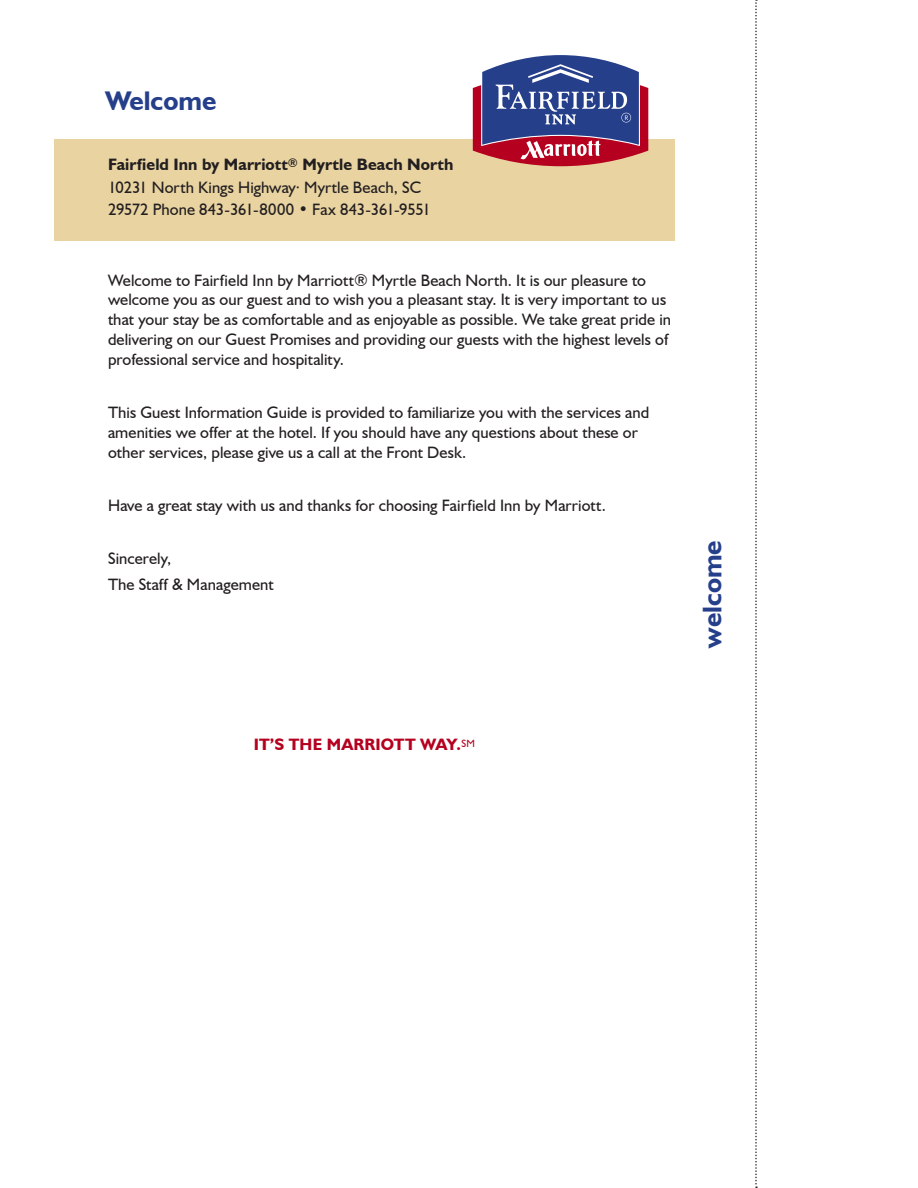
<style>
.page{position:relative;width:918px;height:1188px;background:#fff}
.page>*{position:absolute;margin:0;border:0;box-sizing:border-box;transform-origin:0 0}
.t1{font:700 27px "Humanist 521 BT";color:#253f8a}
.t2{font:16.5px/19.8px "Humanist 521 BT";letter-spacing:.005em;color:#231f20}
.t3{font:700 16.5px "Humanist 521 BT";letter-spacing:.01em;color:#b5001f}
.s1{font-weight:700}
</style>
<div class="page">
<div style="left:54px;top:139px;width:621px;height:102px;background:#e8d3a1"></div>
<svg style="left:473px;top:55px;width:175px;height:111px"></svg>
<svg style="left:755px;top:0;width:2px;height:1188px"></svg>
<h1 class="t1" style="left:105px;top:84px;width:113px">Welcome</h1>
<p class="t2" style="left:108px;top:153px;width:347px;line-height:22.5px"><span class="s1">Fairfield Inn by Marriott</span><sup>®</sup> <span class="s1">Myrtle Beach North<br></span>10231 North Kings Highway· Myrtle Beach, SC<br>29572 Phone 843-361-8000 • Fax 843-361-9551</p>
<p class="t2" style="left:108px;top:270px;width:565px">Welcome to Fairfield Inn by Marriott® Myrtle Beach North. It is our pleasure to welcome you as our guest and to wish you a pleasant stay. It is very important to us that your stay be as comfortable and as enjoyable as possible. We take great pride in delivering on our Guest Promises and providing our guests with the highest levels of professional service and hospitality.</p>
<p class="t2" style="left:108px;top:402px;width:543px">This Guest Information Guide is provided to familiarize you with the services and amenities we offer at the hotel. If you should have any questions about these or other services, please give us a call at the Front Desk.</p>
<p class="t2" style="left:108px;top:495px;width:499px">Have a great stay with us and thanks for choosing Fairfield Inn by Marriott.</p>
<p class="t2" style="left:108px;top:545px;width:167px;line-height:26.5px">Sincerely,<br>The Staff &amp; Management</p>
<h1 class="t1" style="left:695px;top:648px;width:109px;rotate:-90deg">welcome</h1>
<p class="t3" style="left:254px;top:734px;width:223px">IT’S THE MARRIOTT WAY.<sup>SM</sup></p>
</div>
